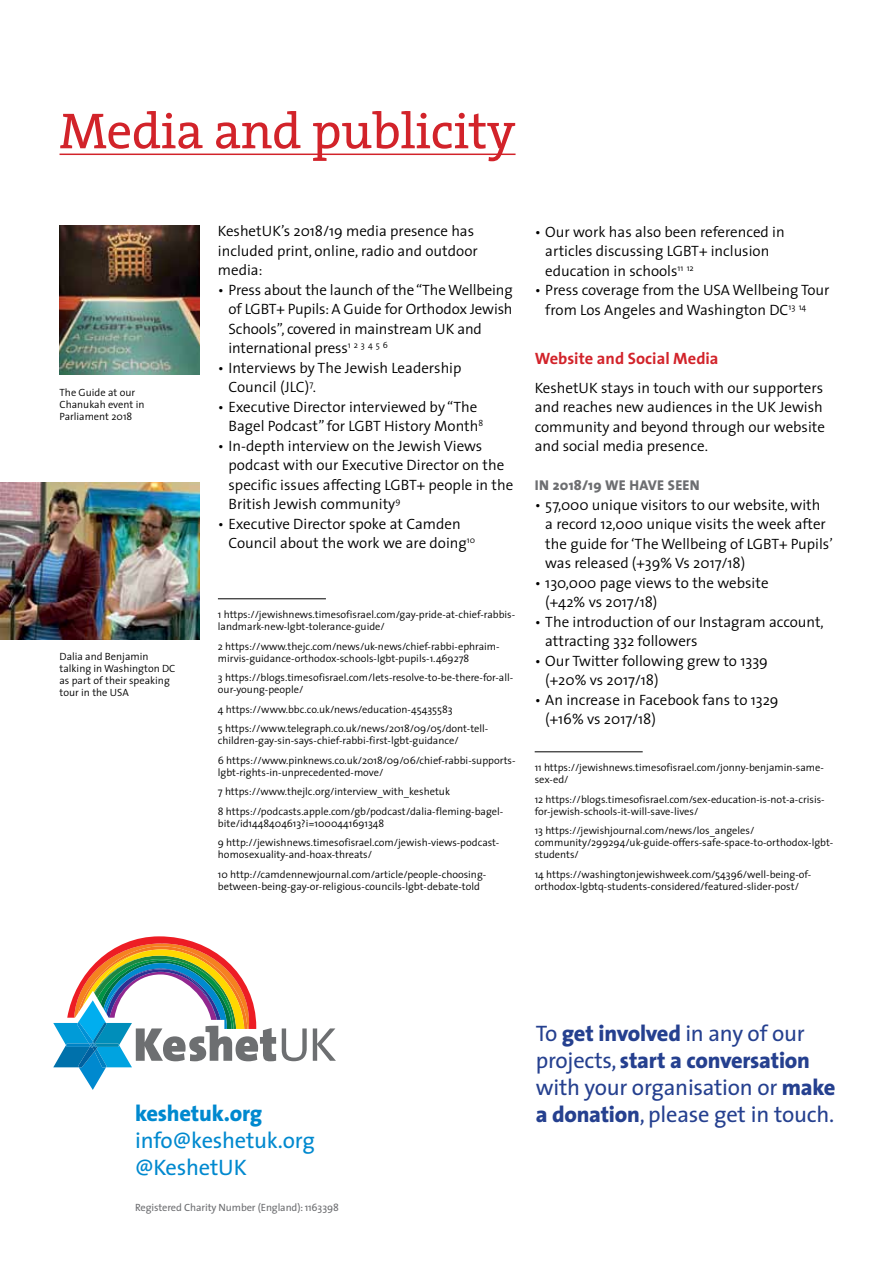
<style>
.page{position:relative;width:893px;height:1263px;background:#fff}
.page>*{position:absolute;margin:0;border:0;box-sizing:border-box;transform-origin:0 0}
.t1{font:51px "The Serif";letter-spacing:-.01em;color:#d2232a}
.t2{font:22.5px/27px "The Sans";letter-spacing:-.01em;color:#25408f}
.t3{font:22.5px/27px "The Sans";letter-spacing:-.01em;color:#0089cf}
.t4{font:800 22.5px "The Sans";color:#0089cf}
.t5{font:700 16.5px "The Sans";color:#d2232a}
.t6{font:300 15px/19.5px "The Sans";color:#000}
.t7{font:800 14.25px "The Sans";letter-spacing:.02em;color:#6d6e71}
.t8{font:300 10.5px/12px "The Sans";color:#000}
.t9{font:10.5px "The Sans";letter-spacing:-.01em;color:#6d6e71}
.s1{font-weight:800}
</style>
<div class="page">
<svg style="left:282px;top:1028px;width:25px;height:33px"></svg>
<svg style="left:313px;top:1028px;width:23px;height:33px"></svg>
<svg style="left:53px;top:936px;width:223px;height:154px"></svg>
<img style="left:0;top:483px;width:200px;height:157px">
<hr style="left:535px;top:751px;width:108px;height:1px;background:#000">
<hr style="left:218px;top:598px;width:108px;height:1px;background:#000">
<hr style="left:60px;top:154px;width:456px;height:1px;background:#d2232a">
<img style="left:60px;top:226px;width:140px;height:148px">
<h1 class="t1" style="left:60px;top:89px;width:457px">Media and publicity</h1>
<p class="t8" style="left:60px;top:386px;width:86px">The Guide at our<br>Chanukah event in<br>Parliament 2018</p>
<p class="t8" style="left:60px;top:650px;width:117px">Dalia and Benjamin talking in Washington DC as part of their speaking tour in the USA</p>
<h3 class="t6" style="left:218px;top:221px;width:261px">KeshetUK’s 2018/19 media presence has included print, online, radio and outdoor media:</h3>
<h3 class="t6" style="left:229px;top:280px;width:286px;text-indent:-11px">• Press about the launch of the “The Wellbeing of LGBT+ Pupils: A Guide for Orthodox Jewish Schools”, covered in mainstream UK and international press<sup>1</sup> <sup>2</sup> <sup>3</sup> <sup>4</sup> <sup>5</sup> <sup>6</sup></h3>
<h3 class="t6" style="left:229px;top:358px;width:234px;text-indent:-11px">• Interviews by The Jewish Leadership<br>Council (JLC)<sup>7</sup>.</h3>
<h3 class="t6" style="left:229px;top:397px;width:256px;text-indent:-11px">• Executive Director interviewed by “The<br>Bagel Podcast” for LGBT History Month<sup>8</sup></h3>
<h3 class="t6" style="left:229px;top:436px;width:286px;text-indent:-11px">• In-depth interview on the Jewish Views podcast with our Executive Director on the specific issues affecting LGBT+ people in the British Jewish community<sup>9</sup></h3>
<h3 class="t6" style="left:229px;top:514px;width:248px;text-indent:-11px">• Executive Director spoke at Camden<br>Council about the work we are doing<sup>10</sup></h3>
<p class="t8" style="left:218px;top:608px;width:299px">1 https://jewishnews.timesofisrael.com/gay-pride-at-chief-rabbis&shy;landmark-new-lgbt-tolerance-guide/</p>
<p class="t8" style="left:218px;top:640px;width:283px">2 https://www.thejc.com/news/uk-news/chief-rabbi-ephraim&shy;mirvis-guidance-orthodox-schools-lgbt-pupils-1.469278</p>
<p class="t8" style="left:218px;top:671px;width:297px">3 https://blogs.timesofisrael.com/lets-resolve-to-be-there-for-all&shy;our-young-people/</p>
<p class="t8" style="left:218px;top:699px;width:272px;line-height:19.5px">4 https://www.bbc.co.uk/news/education-45435583<br>5 https://www.telegraph.co.uk/news/2018/09/05/dont-tell-</p>
<p class="t8" style="left:218px;top:731px;width:299px;line-height:19.5px">children-gay-sin-says-chief-rabbi-first-lgbt-guidance/<br>6 https://www.pinknews.co.uk/2018/09/06/chief-rabbi-supports-</p>
<p class="t8" style="left:218px;top:762px;width:287px;line-height:19.5px">lgbt-rights-in-unprecedented-move/<br>7 https://www.thejlc.org/interview_with_keshetuk<br>8 https://podcasts.apple.com/gb/podcast/dalia-fleming-bagel-</p>
<p class="t8" style="left:218px;top:813px;width:283px;line-height:19.5px">bite/id1448404613?i=1000441691348<br>9 http://jewishnews.timesofisrael.com/jewish-views-podcast-</p>
<p class="t8" style="left:218px;top:845px;width:270px;line-height:19.5px">homosexuality-and-hoax-threats/<br>10 http://camdennewjournal.com/article/people-choosing-</p>
<p class="t8" style="left:218px;top:880px;width:264px">between-being-gay-or-religious-councils-lgbt-debate-told</p>
<h3 class="t6" style="left:545px;top:221px;width:241px;text-indent:-11px">• Our work has also been referenced in articles discussing LGBT+ inclusion education in schools<sup>11</sup> <sup>12</sup></h3>
<h3 class="t6" style="left:545px;top:280px;width:286px;text-indent:-11px">• Press coverage from the USA Wellbeing Tour from Los Angeles and Washington DC<sup>13</sup> <sup>14</sup></h3>
<h3 class="t5" style="left:535px;top:344px;width:185px">Website and Social Media</h3>
<h3 class="t6" style="left:535px;top:377px;width:292px">KeshetUK stays in touch with our supporters and reaches new audiences in the UK Jewish community and beyond through our website and social media presence.</h3>
<h3 class="t7" style="left:535px;top:473px;width:167px">In 2018/19 we have seen</h3>
<h3 class="t6" style="left:545px;top:494px;width:289px;text-indent:-11px">• 57,000 unique visitors to our website, with<br>a record 12,000 unique visits the week after the guide for ‘The Wellbeing of LGBT+ Pupils’ was released (+39% Vs 2017/18)</h3>
<h3 class="t6" style="left:545px;top:572px;width:225px;text-indent:-11px">• 130,000 page views to the website (+42% vs 2017/18)</h3>
<h3 class="t6" style="left:545px;top:611px;width:280px;text-indent:-11px">• The introduction of our Instagram account, attracting 332 followers</h3>
<h3 class="t6" style="left:545px;top:650px;width:224px;text-indent:-11px">• Our Twitter following grew to 1339 (+20% vs 2017/18)</h3>
<h3 class="t6" style="left:545px;top:689px;width:235px;text-indent:-11px">• An increase in Facebook fans to 1329 (+16% vs 2017/18)</h3>
<p class="t8" style="left:535px;top:761px;width:291px">11 https://jewishnews.timesofisrael.com/jonny-benjamin-same&shy;sex-ed/</p>
<p class="t8" style="left:535px;top:793px;width:292px">12 https://blogs.timesofisrael.com/sex-education-is-not-a-crisis&shy;for-jewish-schools-it-will-save-lives/</p>
<p class="t8" style="left:535px;top:824px;width:300px">13 https://jewishjournal.com/news/los_angeles/ community/299294/uk-guide-offers-safe-space-to-orthodox-lgbt&shy;students/</p>
<p class="t8" style="left:535px;top:868px;width:278px">14 https://washingtonjewishweek.com/54396/well-being-of&shy;orthodox-lgbtq-students-considered/featured-slider-post/</p>
<h2 class="t4" style="left:135px;top:1094px;width:129px">keshetuk.org</h2>
<h2 class="t3" style="left:135px;top:1126px;width:181px">info@keshetuk.org @KeshetUK</h2>
<p class="t9" style="left:135px;top:1199px;width:205px">Registered Charity Number (England): 1163398</p>
<h2 class="t2" style="left:536px;top:1019px;width:301px">To <span class="s1">get involved</span> in any of our projects, <span class="s1">start a conversation </span>with your organisation or <span class="s1">make a donation</span>, please get in touch.</h2>
</div>
